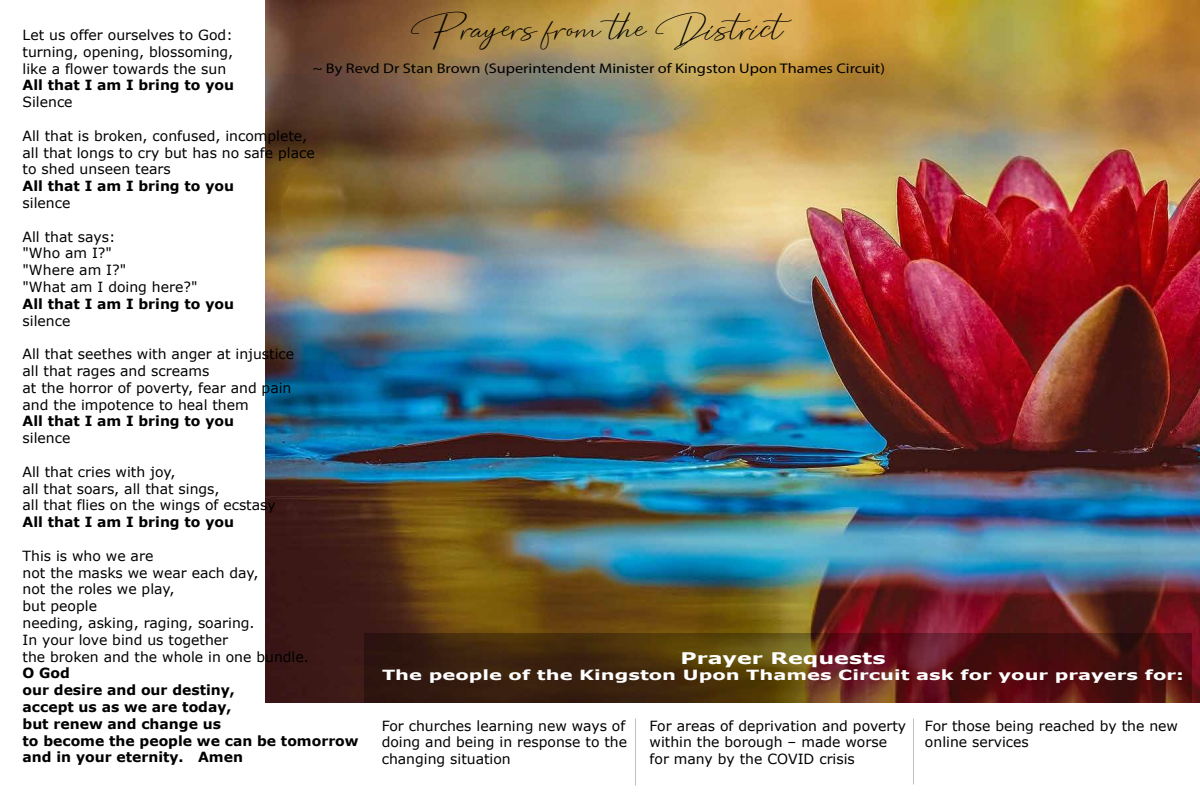
<style>
.page{position:relative;width:1200px;height:800px;background:#fff}
.page>*{position:absolute;margin:0;border:0;box-sizing:border-box;transform-origin:0 0}
.t1{font:30.9px "Bentosa";color:#000;scale:1.17 1}
.t2{font:700 16px "Verdana";color:#fff;scale:1.39 1}
.t3{font:14px/16.8px "Verdana";color:#000}
.t4{font:700 14px/16.8px "Verdana";color:#000}
.t5{font:14px "Myriad Pro";color:#000;scale:1.17 1}
.t6{font:700 14px "Verdana";color:#fff;scale:1.39 1}
</style>
<div class="page">
<img style="left:266px;top:0;width:934px;height:703px">
<svg style="left:364px;top:633px;width:828px;height:70px;background:#4d2211"></svg>
<h1 class="t1" style="left:414px;top:3px;width:332px">Prayers from the District</h1>
<p class="t5" style="left:313px;top:60px;width:491px">~ By Revd Dr Stan Brown (Superintendent Minister of Kingston Upon Thames Circuit)</p>
<p class="t3" style="left:23px;top:26px;width:212px;text-align:justify">Let us offer ourselves to God: turning, opening, blossoming, like a flower towards the sun</p>
<p class="t4" style="left:23px;top:77px;width:213px">All that I am I bring to you</p>
<p class="t3" style="left:23px;top:94px;width:52px">Silence</p>
<p class="t3" style="left:23px;top:127px;width:294px">All that is broken, confused, incomplete, all that longs to cry but has no safe place to shed unseen tears</p>
<p class="t4" style="left:23px;top:177px;width:213px">All that I am I bring to you</p>
<p class="t3" style="left:23px;top:194px;width:49px">silence</p>
<p class="t3" style="left:23px;top:228px;width:176px">All that says:<br>"Who am I?"<br>"Where am I?"<br>"What am I doing here?"</p>
<p class="t4" style="left:23px;top:295px;width:213px">All that I am I bring to you</p>
<p class="t3" style="left:23px;top:312px;width:49px">silence</p>
<p class="t3" style="left:23px;top:346px;width:273px">All that seethes with anger at injustice all that rages and screams<br>at the horror of poverty, fear and pain and the impotence to heal them</p>
<p class="t4" style="left:23px;top:413px;width:213px">All that I am I bring to you</p>
<p class="t3" style="left:23px;top:430px;width:49px">silence</p>
<p class="t3" style="left:23px;top:463px;width:255px">All that cries with joy,<br>all that soars, all that sings,<br>all that flies on the wings of ecstasy</p>
<p class="t4" style="left:23px;top:513px;width:213px">All that I am I bring to you</p>
<p class="t3" style="left:23px;top:547px;width:288px">This is who we are<br>not the masks we wear each day,<br>not the roles we play,<br>but people<br>needing, asking, raging, soaring.<br>In your love bind us together<br>the broken and the whole in one bundle.</p>
<p class="t4" style="left:23px;top:665px;width:338px">O God<br>our desire and our destiny,<br>accept us as we are today,<br>but renew and change us<br>to become the people we can be tomorrow and in your eternity. Amen</p>
<p class="t2" style="left:680px;top:646px;width:149px">Prayer Requests</p>
<p class="t6" style="left:382px;top:665px;width:578px">The people of the Kingston Upon Thames Circuit ask for your prayers for:</p>
<p class="t3" style="left:650px;top:717px;width:258px">For areas of deprivation and poverty within the borough – made worse for many by the COVID crisis</p>
<p class="t3" style="left:382px;top:717px;width:247px">For churches learning new ways of doing and being in response to the changing situation</p>
<p class="t3" style="left:925px;top:717px;width:255px">For those being reached by the new online services</p>
</div>
